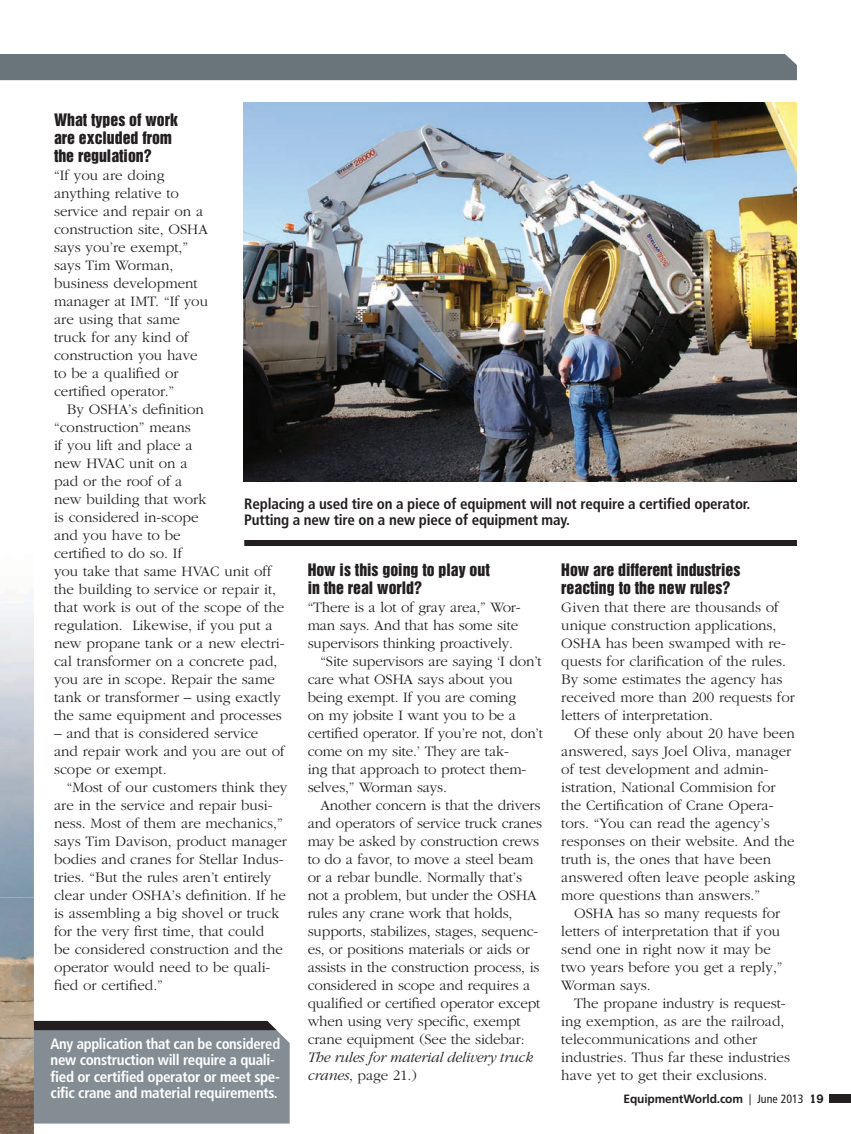
<style>
.page{position:relative;width:851px;height:1134px;background:#fff}
.page>*{position:absolute;margin:0;border:0;box-sizing:border-box;transform-origin:0 0}
.t1{font:15.75px/18px "Helvetica Inserat";color:#231f20}
.t2{font:300 15px/18px "Garamond";color:#231f20}
.t3{font:700 condensed 15px/16.5px "Frutiger";letter-spacing:-.02em;color:#fff}
.t4{font:700 condensed 15px/16.5px "Frutiger";letter-spacing:-.01em;color:#231f20}
.t5{font:italic 300 15px/18px "Garamond";letter-spacing:-.01em;color:#231f20}
.t6{font:700 12px "Frutiger";letter-spacing:-.015em;color:#231f20}
.s1{font-style:normal}
.s2{font-family:"Century Gothic";font-weight:400}
.s3{font-weight:400;font-stretch:condensed}
.s4{font-family:"Calvert"}
</style>
<div class="page">
<svg style="left:34px;top:1021px;width:256px;height:103px;background:#7c858a"></svg>
<img style="left:0;top:897px;width:34px;height:237px">
<div style="left:829px;top:1094px;width:21px;height:9px;background:#231f20"></div>
<div style="left:0;top:54px;width:796px;height:26px;background:#6a747b"></div>
<img style="left:0;top:751px;width:34px;height:146px">
<div style="left:244px;top:540px;width:552px;height:6px;background:#231f20"></div>
<img style="left:243px;top:102px;width:553px;height:380px">
<p class="t1" style="left:54px;top:111px;width:125px">What types of work are excluded from the regulation?</p>
<p class="t2" style="left:54px;top:167px;width:156px">“If you are doing anything relative to service and repair on a construction site, OSHA says you’re exempt,” says Tim Worman, business development manager at IMT. “If you are using that same truck for any kind of construction you have to be a qualified or certified operator.”</p>
<p class="t2" style="left:54px;top:401px;width:232px;text-indent:13px">By OSHA’s definition “construction” means<br>if you lift and place a<br>new HVAC unit on a<br>pad or the roof of a<br>new building that work<br>is considered in-scope<br>and you have to be<br>certified to do so. If<br>you take that same HVAC unit off the building to service or repair it, that work is out of the scope of the regulation. Likewise, if you put a new propane tank or a new electri&shy;cal transformer on a concrete pad, you are in scope. Repair the same tank or transformer – using exactly the same equipment and processes</p>
<p class="t2" style="left:54px;top:725px;width:232px">– and that is considered service and repair work and you are out of scope or exempt.</p>
<p class="t2" style="left:54px;top:779px;width:235px;text-indent:13px">“Most of our customers think they are in the service and repair busi&shy;ness. Most of them are mechanics,” says Tim Davison, product manager bodies and cranes for Stellar Indus&shy;tries. “But the rules aren’t entirely clear under OSHA’s definition. If he is assembling a big shovel or truck for the very first time, that could<br>be considered construction and the operator would need to be quali&shy;fied or certified.”</p>
<p class="t4" style="left:244px;top:495px;width:507px">Replacing a used tire on a piece of equipment will not require a certified operator.<br>Putting a new tire on a new piece of equipment may.</p>
<p class="t1" style="left:308px;top:561px;width:184px">How is this going to play out in the real world?</p>
<p class="t2" style="left:308px;top:599px;width:214px">“There is a lot of gray area,” Wor-</p>
<p class="t2" style="left:308px;top:617px;width:212px">man says. And that has some site</p>
<p class="t2" style="left:308px;top:635px;width:207px">supervisors thinking proactively.</p>
<p class="t2" style="left:320px;top:653px;width:223px">“Site supervisors are saying ‘I don’t</p>
<p class="t2" style="left:308px;top:671px;width:207px">care what OSHA says about you</p>
<p class="t2" style="left:308px;top:689px;width:210px">being exempt. If you are coming</p>
<p class="t2" style="left:308px;top:707px;width:210px">on my jobsite I want you to be a</p>
<p class="t2" style="left:308px;top:725px;width:237px">certified operator. If you’re not, don’t</p>
<p class="t2" style="left:308px;top:743px;width:203px">come on my site.’ They are tak-</p>
<p class="t2" style="left:308px;top:761px;width:220px">ing that approach to protect them-</p>
<p class="t2" style="left:308px;top:779px;width:141px">selves,” Worman says.</p>
<p class="t2" style="left:320px;top:797px;width:221px">Another concern is that the drivers</p>
<p class="t2" style="left:308px;top:815px;width:236px">and operators of service truck cranes</p>
<p class="t2" style="left:308px;top:833px;width:233px">may be asked by construction crews</p>
<p class="t2" style="left:308px;top:851px;width:227px">to do a favor, to move a steel beam</p>
<p class="t2" style="left:308px;top:869px;width:216px">or a rebar bundle. Normally that’s</p>
<p class="t2" style="left:308px;top:887px;width:230px">not a problem, but under the OSHA</p>
<p class="t2" style="left:308px;top:905px;width:206px">rules any crane work that holds,</p>
<p class="t2" style="left:308px;top:923px;width:232px">supports, stabilizes, stages, sequenc-</p>
<p class="t2" style="left:308px;top:941px;width:223px">es, or positions materials or aids or</p>
<p class="t2" style="left:308px;top:959px;width:233px">assists in the construction process, is</p>
<p class="t2" style="left:308px;top:977px;width:224px">considered in scope and requires a</p>
<p class="t2" style="left:308px;top:995px;width:234px">qualified or certified operator except</p>
<p class="t2" style="left:308px;top:1013px;width:214px">when using very specific, exempt</p>
<p class="t2" style="left:308px;top:1031px;width:218px">crane equipment (See the sidebar:</p>
<p class="t5" style="left:308px;top:1049px;width:226px">The rules for material delivery truck cranes<span class="s1">, page 21.)</span></p>
<p class="t1" style="left:561px;top:561px;width:180px">How are different industries reacting to the new rules?</p>
<p class="t2" style="left:561px;top:599px;width:235px">Given that there are thousands of unique construction applications, OSHA has been swamped with re&shy;quests for clarification of the rules.<br>By some estimates the agency has received more than 200 requests for letters of interpretation.</p>
<p class="t2" style="left:561px;top:725px;width:235px;text-indent:13px">Of these only about 20 have been answered, says Joel Oliva, manager of test development and admin&shy;istration, National Commision for the Certification of Crane Opera&shy;tors. “You can read the agency’s responses on their website. And the truth is, the ones that have been answered often leave people asking more questions than answers.”</p>
<p class="t2" style="left:561px;top:905px;width:223px;text-indent:13px">OSHA has so many requests for letters of interpretation that if you send one in right now it may be two years before you get a reply,”<br>Worman says.</p>
<p class="t2" style="left:561px;top:995px;width:230px;text-indent:13px">The propane industry is request&shy;ing exemption, as are the railroad, telecommunications and other industries. Thus far these industries have yet to get their exclusions.</p>
<p class="t6" style="left:623px;top:1092px;width:202px">EquipmentWorld.com <span class="s2">|</span> <span class="s3">June 2013</span> <span class="s4">19</span></p>
<p class="t3" style="left:51px;top:1035px;width:231px">Any application that can be considered new construction will require a quali&shy;fied or certified operator or meet spe&shy;cific crane and material requirements.</p>
</div>
